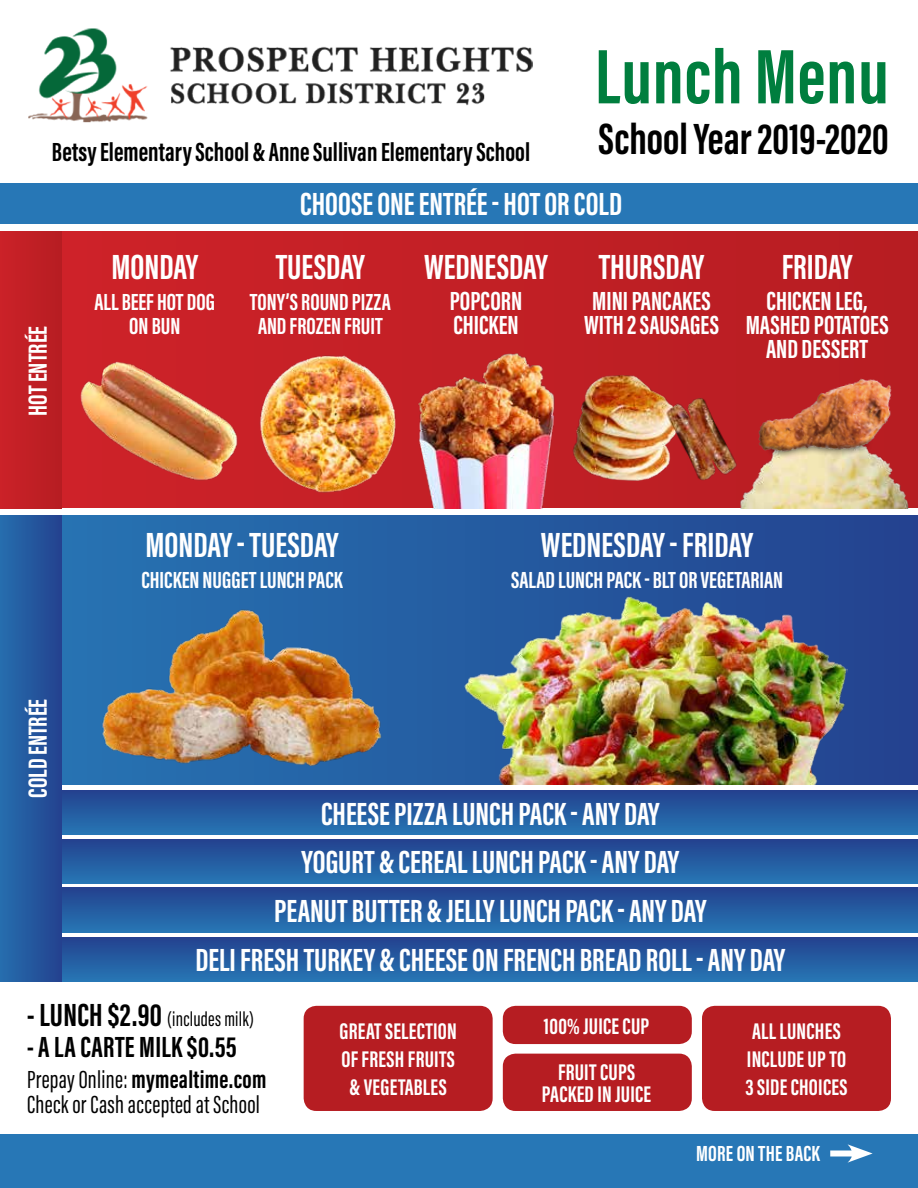
<style>
.page{position:relative;width:918px;height:1188px;background:#fff}
.page>*{position:absolute;margin:0;border:0;box-sizing:border-box;transform-origin:0 0}
.t1{font:700 79.5px "Acumin Pro Extra Cond";letter-spacing:.01em;color:#007e3e}
.t2{font:700 45px "Acumin Pro Extra Cond";color:#000}
.t3{font:700 36px "Acumin Pro Extra Cond";color:#fff}
.t4{font:700 33px/48.9px "Acumin Pro Extra Cond";color:#fff;text-align:center}
.t5{font:700 30px "Acumin Pro Extra Cond";letter-spacing:.01em;color:#000}
.t6{font:700 27px/24px "Acumin Pro Extra Cond";color:#fff;text-align:center}
.t7{font:700 27px "Acumin Pro Extra Cond";color:#000}
.t8{font:25.5px/25.5px "Acumin Pro Extra Cond";letter-spacing:.01em;color:#000}
.t9{font:700 24px/24px "Acumin Pro Extra Cond";color:#fff;text-align:center}
.t10{font:700 23.4px/28px "Acumin Pro Extra Cond";letter-spacing:.01em;color:#fff;text-align:center}
.t11{font:700 22.5px "Acumin Pro Extra Cond";letter-spacing:.01em;color:#fff}
.t12{font:21px "Acumin Pro Extra Cond";letter-spacing:.01em;color:#000}
.s1{font-weight:700;font-size:33px}
.s2{font-weight:700}
</style>
<div class="page">
<div style="left:0;top:1134px;width:918px;height:54px;background:#2777b6"></div>
<div style="left:0;top:183px;width:918px;height:41px;background:#2777b6"></div>
<div style="left:0;top:231px;width:918px;height:277px;background:#c12025"></div>
<div style="left:0;top:515px;width:918px;height:269px;background:linear-gradient(to right,#2677b4,#23428f)"></div>
<div style="left:304px;top:1006px;width:189px;height:105px;background:#b61d22;border-radius:13px"></div>
<div style="left:503px;top:1054px;width:189px;height:57px;background:#b61d22;border-radius:13px"></div>
<div style="left:702px;top:1006px;width:189px;height:105px;background:#b61d22;border-radius:13px"></div>
<div style="left:503px;top:1006px;width:189px;height:38px;background:#b61d22;border-radius:13px"></div>
<div style="left:830px;top:1150px;width:28px;height:6px;background:#fff"></div>
<svg style="left:847px;top:1144px;width:26px;height:19px"></svg>
<img style="left:260px;top:355px;width:136px;height:138px">
<img style="left:418px;top:353px;width:137px;height:155px">
<img style="left:572px;top:375px;width:165px;height:106px">
<img style="left:740px;top:409px;width:178px;height:99px">
<img style="left:66px;top:347px;width:172px;height:153px">
<img style="left:81px;top:591px;width:331px;height:187px">
<div style="left:0;top:790px;width:918px;height:45px;background:linear-gradient(to bottom,#23418e,#2677b5)"></div>
<div style="left:0;top:839px;width:918px;height:44px;background:linear-gradient(to bottom,#23418e,#2675b3)"></div>
<div style="left:0;top:888px;width:918px;height:44px;background:linear-gradient(to bottom,#23418e,#2775b3)"></div>
<div style="left:0;top:937px;width:918px;height:44px;background:linear-gradient(to bottom,#23418e,#2675b3)"></div>
<div style="left:0;top:515px;width:62px;height:466px;background:linear-gradient(to right,#266eae,#24428f)"></div>
<img style="left:456px;top:591px;width:391px;height:193px">
<div style="left:765px;top:436px;width:108px;height:24px;background:#000;opacity:.5"></div>
<img style="left:754px;top:378px;width:143px;height:77px">
<img style="left:28px;top:28px;width:505px;height:95px">
<p class="t7" style="left:52px;top:136px;width:480px">Betsy Elementary School &amp; Anne Sullivan Elementary School</p>
<h1 class="t1" style="left:595px;top:28px;width:295px">Lunch Menu</h1>
<h2 class="t2" style="left:598px;top:112px;width:292px">School Year 2019-2020</h2>
<p class="t6" style="left:26px;top:416px;width:91px;rotate:-90deg">HOT ENTRÉE</p>
<p class="t6" style="left:26px;top:798px;width:101px;rotate:-90deg">COLD ENTRÉE</p>
<p class="t3" style="left:111px;top:245px;width:88px">MONDAY</p>
<p class="t9" style="left:95px;top:290px;width:122px">ALL BEEF HOT DOG<br>ON BUN</p>
<p class="t4" style="left:300px;top:179px;width:323px">CHOOSE ONE ENTRÉE - HOT OR COLD</p>
<p class="t3" style="left:276px;top:245px;width:91px">TUESDAY</p>
<p class="t9" style="left:250px;top:290px;width:142px">TONY’S ROUND PIZZA<br>AND FROZEN FRUIT</p>
<p class="t3" style="left:424px;top:245px;width:125px">WEDNESDAY</p>
<p class="t6" style="left:450px;top:289px;width:74px;text-align:left">POPCORN<br>CHICKEN</p>
<p class="t3" style="left:599px;top:245px;width:107px">THURSDAY</p>
<p class="t6" style="left:584px;top:289px;width:136px">MINI PANCAKES<br>WITH 2 SAUSAGES</p>
<p class="t3" style="left:782px;top:245px;width:72px">FRIDAY</p>
<p class="t6" style="left:746px;top:289px;width:144px">CHICKEN LEG,<br>MASHED POTATOES<br>AND DESSERT</p>
<p class="t3" style="left:145px;top:523px;width:195px">MONDAY - TUESDAY</p>
<p class="t9" style="left:141px;top:567px;width:203px">CHICKEN NUGGET LUNCH PACK</p>
<p class="t3" style="left:541px;top:523px;width:214px">WEDNESDAY - FRIDAY</p>
<p class="t9" style="left:511px;top:567px;width:274px">SALAD LUNCH PACK - BLT OR VEGETARIAN</p>
<p class="t4" style="left:195px;top:789px;width:591px">CHEESE PIZZA LUNCH PACK - ANY DAY<br>YOGURT &amp; CEREAL LUNCH PACK - ANY DAY<br>PEANUT BUTTER &amp; JELLY LUNCH PACK - ANY DAY<br>DELI FRESH TURKEY &amp; CHEESE ON FRENCH BREAD ROLL - ANY DAY</p>
<p class="t12" style="left:27px;top:1006px;width:229px"><span class="s1">- LUNCH $2.90</span> (includes milk)</p>
<p class="t5" style="left:27px;top:1029px;width:211px">- A LA CARTE MILK $0.55</p>
<p class="t8" style="left:27px;top:1067px;width:241px">Prepay Online: <span class="s2">mymealtime.com<br></span>Check or Cash accepted at School</p>
<p class="t10" style="left:339px;top:1017px;width:119px">GREAT SELECTION<br>OF FRESH FRUITS &amp; VEGETABLES</p>
<p class="t10" style="left:544px;top:1011px;width:107px">100% JUICE CUP</p>
<p class="t10" style="left:542px;top:1060px;width:111px;line-height:22.4px">FRUIT CUPS<br>PACKED IN JUICE</p>
<p class="t10" style="left:745px;top:1017px;width:104px;text-align:left">ALL LUNCHES<br>INCLUDE UP TO<br>3 SIDE CHOICES</p>
<p class="t11" style="left:696px;top:1140px;width:125px">MORE ON THE BACK</p>
</div>
